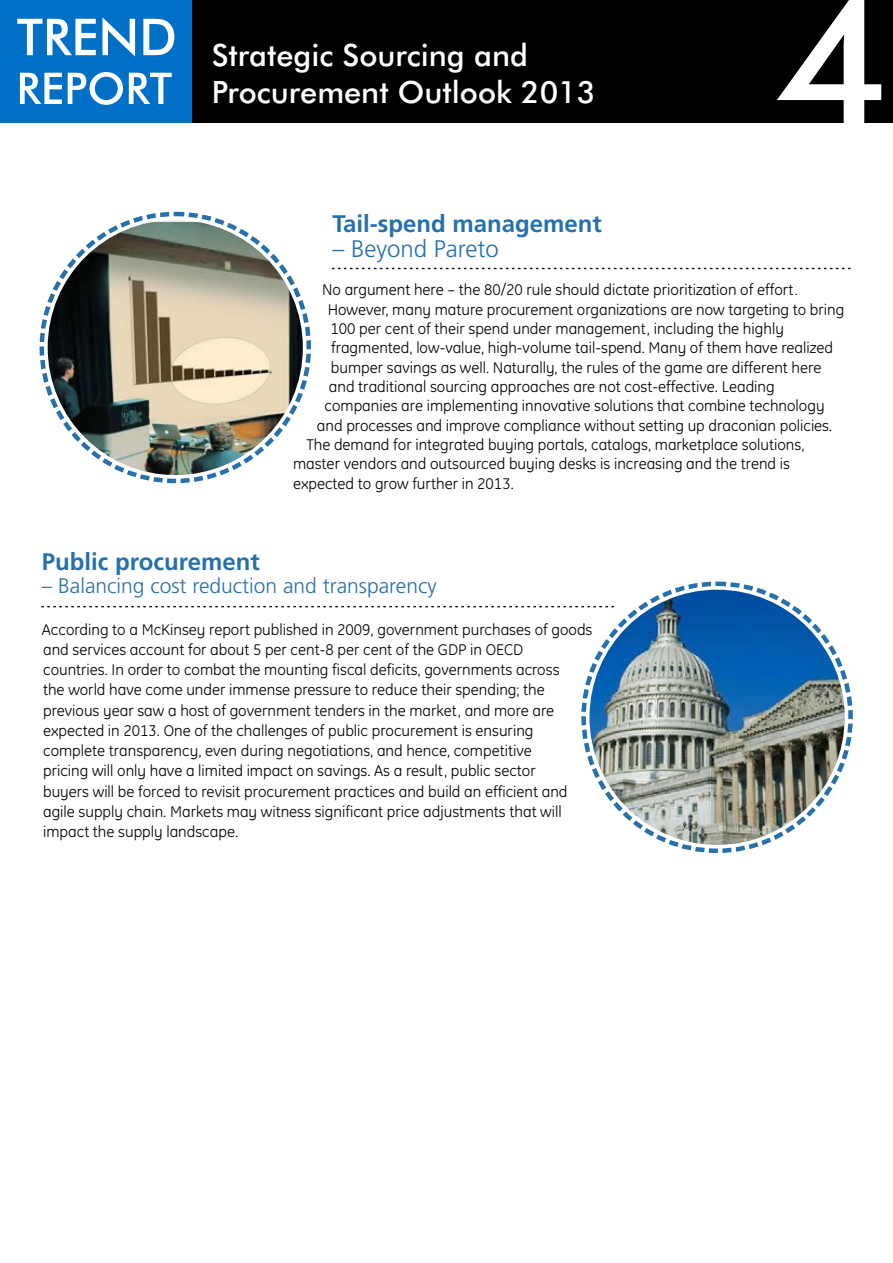
<style>
.page{position:relative;width:893px;height:1263px;background:#fff}
.page>*{position:absolute;margin:0;border:0;box-sizing:border-box;transform-origin:0 0}
.t1{font:500 194.7px "Futura BT";color:#fff}
.t2{font:500 30.75px/36.8px "Futura BT";color:#fff}
.t3{font:700 24px "Frutiger LT Std";color:#2670ac}
.t4{font:300 24px "Frutiger LT Std";color:#2670ac}
.t5{font:300 21px "Frutiger LT Std";color:#2670ac}
.t6{font:15.75px/20.2px "GE Inspira";color:#000}
</style>
<div class="page">
<img style="left:48px;top:223px;width:255px;height:252px">
<img style="left:589px;top:590px;width:256px;height:255px;border-radius:50%">
<svg style="left:332px;top:268px;width:518px;height:1px"></svg>
<svg style="left:42px;top:606px;width:572px;height:1px"></svg>
<div style="left:0;top:0;width:893px;height:122px;background:#000"></div>
<div style="left:0;top:0;width:192px;height:122px;background:#0070c7"></div>
<svg style="left:17px;top:17px;width:157px;height:88px"></svg>
<h2 class="t2" style="left:212px;top:40px;width:385px">Strategic Sourcing and<br>Procurement Outlook 2013</h2>
<h1 class="t1" style="left:774px;top:-20px;width:119px">4</h1>
<h3 class="t3" style="left:333px;top:214px;width:271px">Tail-spend management</h3>
<h3 class="t4" style="left:333px;top:239px;width:168px">– Beyond Pareto</h3>
<p class="t6" style="left:322px;top:281px;width:477px">No argument here – the 80/20 rule should dictate prioritization of effort.</p>
<p class="t6" style="left:328px;top:300px;width:518px">However, many mature procurement organizations are now targeting to bring</p>
<p class="t6" style="left:331px;top:320px;width:455px">100 per cent of their spend under management, including the highly</p>
<p class="t6" style="left:331px;top:339px;width:503px">fragmented, low-value, high-volume tail-spend. Many of them have realized</p>
<p class="t6" style="left:331px;top:358px;width:492px">bumper savings as well. Naturally, the rules of the game are different here</p>
<p class="t6" style="left:329px;top:378px;width:447px">and traditional sourcing approaches are not cost-effective. Leading</p>
<p class="t6" style="left:324px;top:397px;width:502px">companies are implementing innovative solutions that combine technology</p>
<p class="t6" style="left:317px;top:416px;width:517px">and processes and improve compliance without setting up draconian policies.</p>
<p class="t6" style="left:306px;top:436px;width:500px">The demand for integrated buying portals, catalogs, marketplace solutions,</p>
<p class="t6" style="left:293px;top:455px;width:498px">master vendors and outsourced buying desks is increasing and the trend is</p>
<p class="t6" style="left:293px;top:474px;width:222px">expected to grow further in 2013.</p>
<h3 class="t3" style="left:42px;top:552px;width:219px">Public procurement</h3>
<h3 class="t5" style="left:42px;top:577px;width:396px">– Balancing cost reduction and transparency</h3>
<p class="t6" style="left:42px;top:620px;width:552px">According to a McKinsey report published in 2009, government purchases of goods and services account for about 5 per cent-8 per cent of the GDP in OECD<br>countries. In order to combat the mounting fiscal deficits, governments across<br>the world have come under immense pressure to reduce their spending; the previous year saw a host of government tenders in the market, and more are expected in 2013. One of the challenges of public procurement is ensuring complete transparency, even during negotiations, and hence, competitive<br>pricing will only have a limited impact on savings. As a result, public sector<br>buyers will be forced to revisit procurement practices and build an efficient and agile supply chain. Markets may witness significant price adjustments that will impact the supply landscape.</p>
</div>
